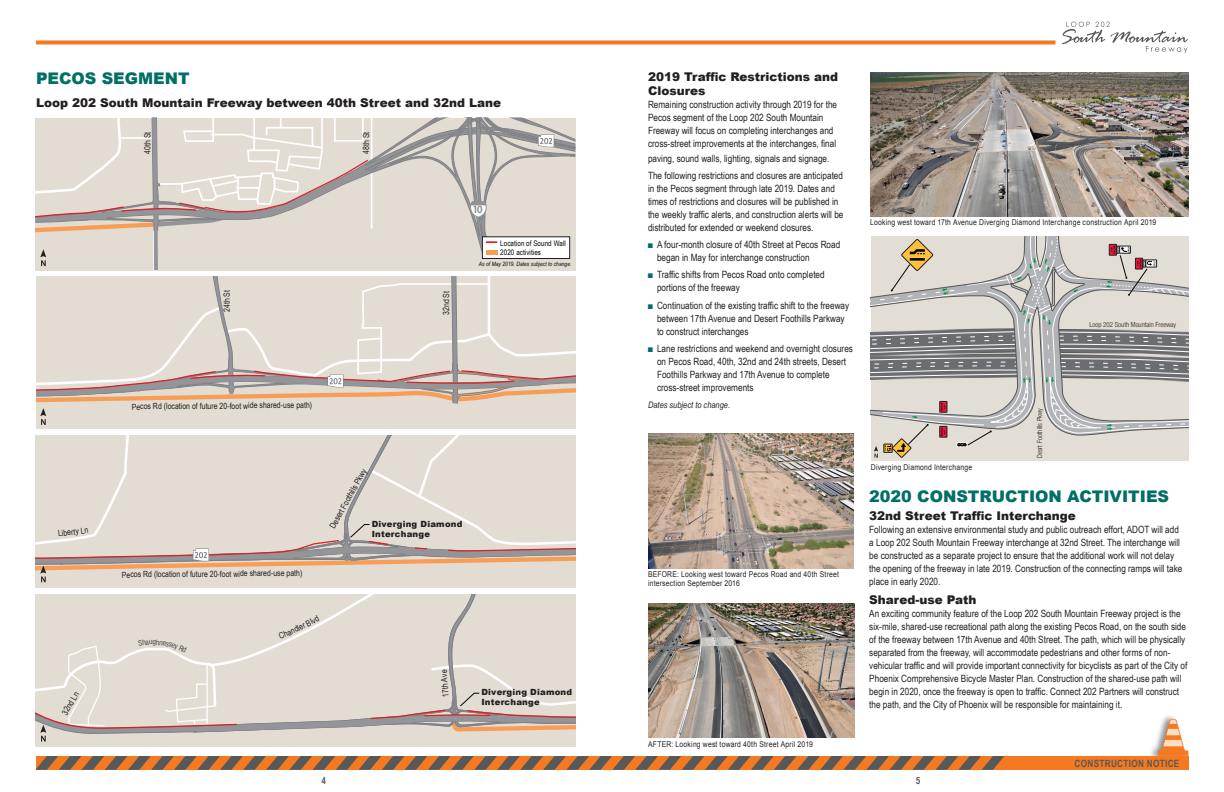
<style>
.page{position:relative;width:1224px;height:792px;background:#fff}
.page>*{position:absolute;margin:0;border:0;box-sizing:border-box;transform-origin:0 0}
.Pecos_Seg_Heading{font:900 16px "Arial";color:#006f65}
.Sub_Heading{font:900 12px/14.4px "Arial";color:#231f20}
.t1{font:600 10.4px "Whitney Condensed";color:#808284}
.Main_Text{font:10px/13px "Arial Narrow";color:#231f20}
.t2{font:700 10px "Arial Narrow";letter-spacing:.03em;color:#57585a}
.Footnote{font:italic 9px "Arial Narrow";letter-spacing:.005em;color:#231f20}
.t3{font:8.5px "Arial Narrow";color:#231f20}
.t4{font:900 8.5px/10.2px "Arial";letter-spacing:.025em;color:#231f20}
.Right_Photo_Caption{font:8px/9.6px "Arial";letter-spacing:.03em;color:#231f20;scale:.85 1}
.t5{font:7.7px/9.9px "Arial Narrow";letter-spacing:.01em;color:#040503}
.t6{font:300 condensed 7px "Helvetica Neue LT";color:#231f20}
.t7{font:italic 5.9px "Arial Narrow";letter-spacing:.01em;color:#040503}
.s1{color:#006f65}
</style>
<div class="page">
<svg style="left:871px;top:236px;width:318px;height:225px;background:#c4c1bc"></svg>
<div style="left:36px;top:276px;width:540px;height:153px;background:#e3dcd3"></div>
<div style="left:35px;top:435px;width:541px;height:153px;background:#e3dcd3"></div>
<div style="left:35px;top:594px;width:541px;height:153px;background:#e3dcd3"></div>
<svg style="left:35px;top:118px;width:541px;height:307px"></svg>
<svg style="left:35px;top:435px;width:541px;height:147px"></svg>
<img style="left:870px;top:72px;width:318px;height:144px">
<img style="left:648px;top:433px;width:206px;height:135px">
<img style="left:648px;top:603px;width:206px;height:135px">
<svg style="left:1062px;top:22px;width:126px;height:31px"></svg>
<div style="left:1148px;top:714px;width:41px;height:47px;background:#231f20;opacity:.5"></div>
<svg style="left:1158px;top:719px;width:30px;height:37px"></svg>
<div style="left:612px;top:756px;width:576px;height:14px;background:#f47921"></div>
<svg style="left:35px;top:756px;width:969px;height:14px"></svg>
<svg style="left:612px;top:40px;width:444px;height:4px;background:#f5883b"></svg>
<svg style="left:36px;top:40px;width:576px;height:4px;background:#f5883b"></svg>
<svg style="left:35px;top:594px;width:541px;height:148px"></svg>
<p class="Sub_Heading" style="left:648px;top:69px;width:192px">2019 Traffic Restrictions and<br>Closures</p>
<p class="Main_Text" style="left:648px;top:98px;width:191px">Remaining construction activity through 2019 for the Pecos segment of the Loop 202 South Mountain Freeway will focus on completing interchanges and cross-street improvements at the interchanges, final</p>
<p class="Main_Text" style="left:648px;top:151px;width:183px">paving, sound walls, lighting, signals and signage.</p>
<p class="Main_Text" style="left:648px;top:169px;width:197px">The following restrictions and closures are anticipated in the Pecos segment through late 2019. Dates and times of restrictions and closures will be published in the weekly traffic alerts, and construction alerts will be distributed for extended or weekend closures.</p>
<p class="Main_Text" style="left:657px;top:237px;width:185px;text-indent:-9px"><span class="s1">■</span> A four-month closure of 40th Street at Pecos Road began in May for interchange construction</p>
<p class="Main_Text" style="left:657px;top:268px;width:169px;text-indent:-9px"><span class="s1">■</span> Traffic shifts from Pecos Road onto completed portions of the freeway</p>
<p class="Main_Text" style="left:657px;top:298px;width:194px;text-indent:-9px"><span class="s1">■</span> Continuation of the existing traffic shift to the freeway between 17th Avenue and Desert Foothills Parkway to construct interchanges</p>
<p class="Main_Text" style="left:657px;top:342px;width:197px;text-indent:-9px"><span class="s1">■</span> Lane restrictions and weekend and overnight closures on Pecos Road, 40th, 32nd and 24th streets, Desert Foothills Parkway and 17th Avenue to complete cross-street improvements</p>
<p class="Footnote" style="left:648px;top:398px;width:84px">Dates subject to change.</p>
<p class="Pecos_Seg_Heading" style="left:36px;top:67px;width:155px">PECOS SEGMENT</p>
<p class="Sub_Heading" style="left:36px;top:95px;width:467px">Loop 202 South Mountain Freeway between 40th Street and 32nd Lane</p>
<p class="t3" style="left:141px;top:154px;width:24px;rotate:-90deg">40th St</p>
<p class="t3" style="left:360px;top:154px;width:24px;rotate:-90deg">48th St</p>
<p class="t1" style="left:474px;top:203px;width:10px">10</p>
<p class="Right_Photo_Caption" style="left:870px;top:218px;width:338px">Looking west toward 17th Avenue Diverging Diamond Interchange construction April 2019</p>
<p class="t5" style="left:500px;top:238px;width:67px">Location of Sound Wall<br>2020 activities</p>
<p class="t7" style="left:479px;top:260px;width:94px">As of May 2019. Dates subject to change.</p>
<p class="t3" style="left:220px;top:312px;width:24px;rotate:-90deg">24th St</p>
<p class="t3" style="left:440px;top:315px;width:26px;rotate:-90deg">32nd St</p>
<p class="t3" style="left:663px;top:315px;width:24px;rotate:-90deg">40th St</p>
<p class="t6" style="left:1089px;top:320px;width:88px">Loop 202 South Mountain Freeway</p>
<p class="t3" style="left:132px;top:401px;width:182px;rotate:-1deg">Pecos Rd (location of future 20-foot wide shared-use path)</p>
<p class="t6" style="left:1036px;top:458px;width:51px;rotate:-90deg">Desrt Foothills Pkwy</p>
<p class="t3" style="left:961px;top:474px;width:26px;rotate:-90deg">32nd St</p>
<p class="Right_Photo_Caption" style="left:871px;top:462px;width:121px">Diverging Diamond Interchange</p>
<p class="Pecos_Seg_Heading" style="left:869px;top:484px;width:301px">2020 CONSTRUCTION ACTIVITIES</p>
<p class="Sub_Heading" style="left:869px;top:509px;width:208px">32nd Street Traffic Interchange</p>
<p class="Main_Text" style="left:869px;top:523px;width:315px">Following an extensive environmental study and public outreach effort, ADOT will add a Loop 202 South Mountain Freeway interchange at 32nd Street. The interchange will be constructed as a separate project to ensure that the additional work will not delay the opening of the freeway in late 2019. Construction of the connecting ramps will take place in early 2020.</p>
<p class="Sub_Heading" style="left:869px;top:593px;width:109px">Shared-use Path</p>
<p class="Main_Text" style="left:869px;top:607px;width:320px">An exciting community feature of the Loop 202 South Mountain Freeway project is the six-mile, shared-use recreational path along the existing Pecos Road, on the south side of the freeway between 17th Avenue and 40th Street. The path, which will be physically separated from the freeway, will accommodate pedestrians and other forms of non&shy;vehicular traffic and will provide important connectivity for bicyclists as part of the City of Phoenix Comprehensive Bicycle Master Plan. Construction of the shared-use path will begin in 2020, once the freeway is open to traffic. Connect 202 Partners will construct the path, and the City of Phoenix will be responsible for maintaining it.</p>
<p class="t3" style="left:327px;top:525px;width:69px;rotate:-61deg">Desert Foothills Pkwy</p>
<p class="t4" style="left:372px;top:518px;width:92px">Diverging Diamond<br>Interchange</p>
<p class="t3" style="left:57px;top:527px;width:32px;rotate:-7deg">Liberty Ln</p>
<p class="t3" style="left:122px;top:569px;width:182px;rotate:-1deg">Pecos Rd (location of future 20-foot wide shared-use path)</p>
<p class="Right_Photo_Caption" style="left:648px;top:569px;width:226px">BEFORE: Looking west toward Pecos Road and 40th Street intersection September 2016</p>
<p class="t3" style="left:865px;top:684px;width:69px;rotate:-61deg">Desert Foothills Pkwy</p>
<p class="t3" style="left:439px;top:698px;width:29px;rotate:-94deg">17th Ave</p>
<p class="t4" style="left:910px;top:677px;width:92px">Diverging Diamond</p>
<p class="t4" style="left:481px;top:687px;width:92px">Diverging Diamond</p>
<p class="t4" style="left:910px;top:687px;width:60px">Interchange</p>
<p class="t4" style="left:481px;top:697px;width:60px">Interchange</p>
<p class="t3" style="left:59px;top:711px;width:27px;rotate:-60deg">32nd Ln</p>
<p class="Right_Photo_Caption" style="left:648px;top:739px;width:195px">AFTER: Looking west toward 40th Street April 2019</p>
<p class="t2" style="left:321px;top:773px;width:6px">4</p>
<p class="t2" style="left:916px;top:773px;width:6px">5</p>
<p class="t2" style="left:1075px;top:755px;width:106px">CONSTRUCTION NOTICE</p>
</div>
